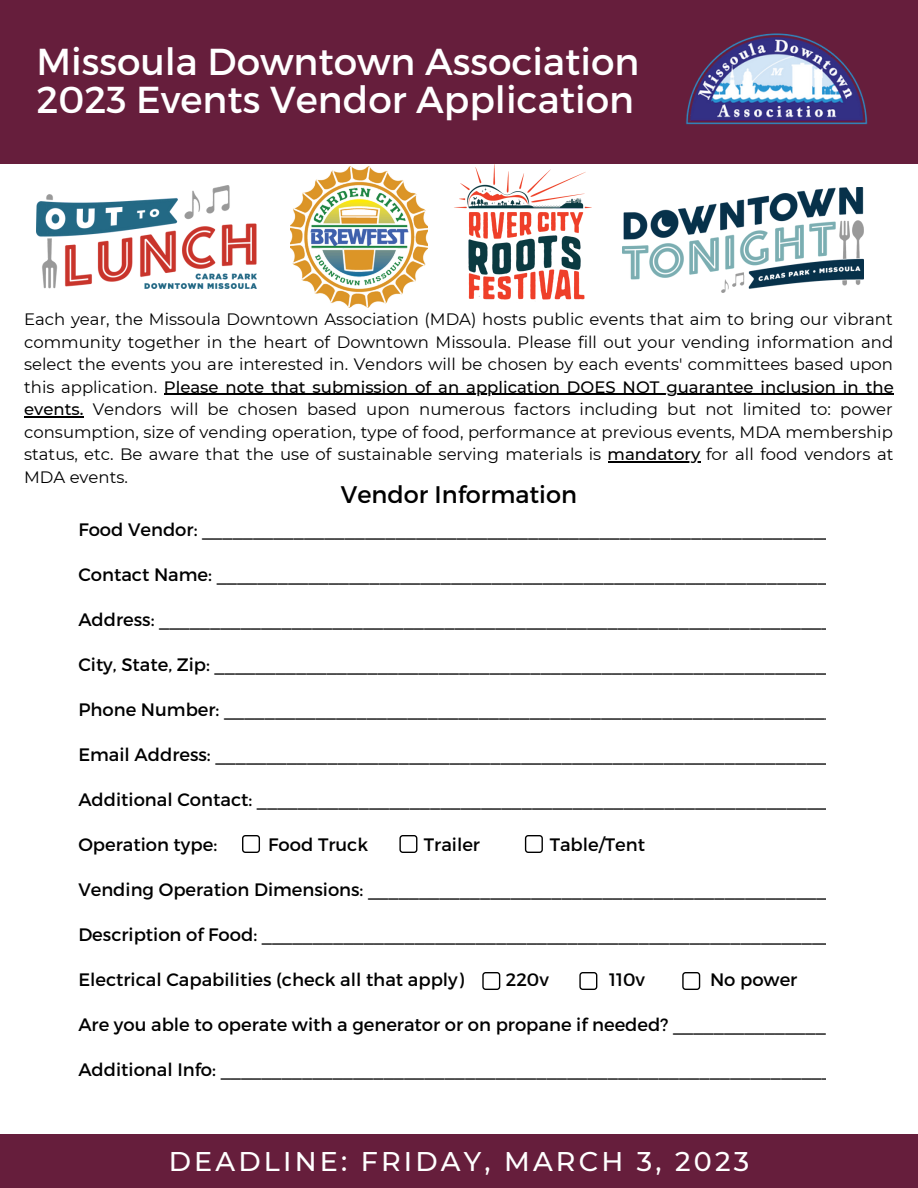
<style>
.page{position:relative;width:918px;height:1188px;background:#fff}
.page>*{position:absolute;margin:0;border:0;box-sizing:border-box;transform-origin:0 0}
.t1{font:37.5px/38.2px "Montserrat";color:#fff}
.t2{font:500 27px "Montserrat";letter-spacing:.115em;color:#fff}
.t3{font:24px "Montserrat";color:#000}
.t4{font:18px "Montserrat";color:#000}
.t5{font:16.5px/22.5px "Montserrat";color:#000;text-align:justify}
.s1{font-weight:500}
</style>
<div class="page">
<div style="left:0;top:0;width:918px;height:164px;background:#661e3c"></div>
<img style="left:686px;top:33px;width:182px;height:92px">
<img style="left:290px;top:167px;width:138px;height:140px">
<img style="left:623px;top:187px;width:240px;height:106px">
<img style="left:36px;top:186px;width:221px;height:102px">
<div style="left:0;top:1135px;width:918px;height:53px;background:#661e3c"></div>
<svg style="left:242px;top:835px;width:18px;height:18px"></svg>
<svg style="left:399px;top:835px;width:18px;height:18px"></svg>
<svg style="left:525px;top:835px;width:18px;height:18px"></svg>
<svg style="left:482px;top:972px;width:18px;height:18px"></svg>
<svg style="left:579px;top:972px;width:18px;height:18px"></svg>
<svg style="left:682px;top:972px;width:18px;height:18px"></svg>
<img style="left:454px;top:164px;width:138px;height:136px">
<hr style="left:164px;top:394px;width:730px;height:1px;background:#000">
<hr style="left:24px;top:416px;width:60px;height:1px;background:#000">
<hr style="left:608px;top:461px;width:93px;height:1px;background:#000">
<h1 class="t1" style="left:36px;top:40px;width:605px">Missoula Downtown Association<br>2023 Events Vendor Application</h1>
<p class="t5" style="left:24px;top:308px;width:871px">Each year, the Missoula Downtown Association (MDA) hosts public events that aim to bring our vibrant community together in the heart of Downtown Missoula. Please fill out your vending information and select the events you are interested in. Vendors will be chosen by each events' committees based upon this application. <span class="s1">Please note that submission of an application DOES NOT guarantee inclusion in the events.</span> Vendors will be chosen based upon numerous factors including but not limited to: power consumption, size of vending operation, type of food, performance at previous events, MDA membership status, etc. Be aware that the use of sustainable serving materials is <span class="s1">mandatory</span> for all food vendors at MDA events.</p>
<h3 class="t3" style="left:341px;top:478px;width:237px">Vendor Information</h3>
<p class="t4" style="left:78px;top:518px;width:757px">Food Vendor: ______________________________________________________________</p>
<p class="t4" style="left:78px;top:563px;width:761px">Contact Name: _____________________________________________________________</p>
<p class="t4" style="left:78px;top:608px;width:755px">Address: __________________________________________________________________</p>
<p class="t4" style="left:78px;top:653px;width:759px">City, State, Zip: _____________________________________________________________</p>
<p class="t4" style="left:78px;top:698px;width:759px">Phone Number: ____________________________________________________________</p>
<p class="t4" style="left:78px;top:743px;width:760px">Email Address: _____________________________________________________________</p>
<p class="t4" style="left:78px;top:788px;width:761px">Additional Contact: _________________________________________________________</p>
<p class="t4" style="left:78px;top:833px;width:140px">Operation type:</p>
<p class="t4" style="left:268px;top:833px;width:101px">Food Truck</p>
<p class="t4" style="left:424px;top:833px;width:58px">Trailer</p>
<p class="t4" style="left:550px;top:833px;width:97px">Table/Tent</p>
<p class="t4" style="left:78px;top:878px;width:760px">Vending Operation Dimensions: ______________________________________________</p>
<p class="t4" style="left:78px;top:923px;width:756px">Description of Food: ________________________________________________________</p>
<p class="t4" style="left:78px;top:968px;width:387px">Electrical Capabilities (check all that apply)</p>
<p class="t4" style="left:506px;top:968px;width:45px">220v</p>
<p class="t4" style="left:609px;top:968px;width:37px">110v</p>
<p class="t4" style="left:710px;top:968px;width:89px">No power</p>
<p class="t4" style="left:78px;top:1013px;width:749px">Are you able to operate with a generator or on propane if needed? _______________</p>
<p class="t4" style="left:78px;top:1058px;width:755px">Additional Info: ____________________________________________________________</p>
<h2 class="t2" style="left:169px;top:1145px;width:582px">DEADLINE: FRIDAY, MARCH 3, 2023</h2>
</div>
